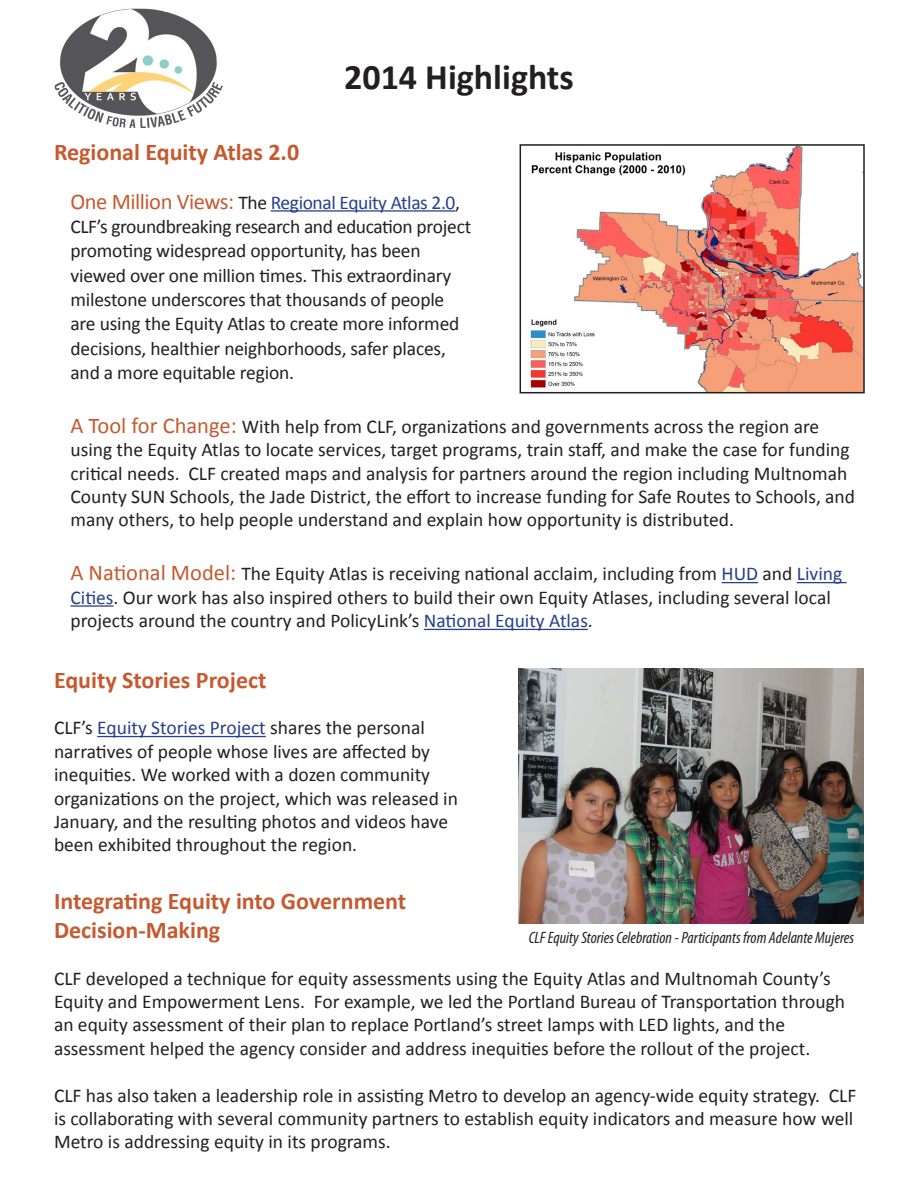
<style>
.page{position:relative;width:918px;height:1188px;background:#fff}
.page>*{position:absolute;margin:0;border:0;box-sizing:border-box;transform-origin:0 0}
.t1{font:700 36px "Calibri";color:#231f20}
.t2{font:700 24px/28.8px "Calibri";color:#c65930}
.t3{font:19.5px/23.4px "Calibri";color:#231f20}
.t4{font:italic condensed 16.5px "Myriad Pro";color:#231f20}
.s1{font-size:22.5px;color:#c65930}
.s2{color:#253f8e}
</style>
<div class="page">
<hr style="left:271px;top:210px;width:184px;height:2px;background:#253f8e">
<hr style="left:722px;top:582px;width:36px;height:1px;background:#253f8e">
<hr style="left:797px;top:582px;width:50px;height:1px;background:#253f8e">
<hr style="left:70px;top:605px;width:44px;height:2px;background:#253f8e">
<hr style="left:424px;top:629px;width:164px;height:1px;background:#253f8e">
<hr style="left:97px;top:736px;width:169px;height:1px;background:#253f8e">
<img style="left:519px;top:669px;width:345px;height:255px">
<img style="left:530px;top:147px;width:332px;height:243px">
<div style="left:520px;top:144px;width:345px;height:249px;border:2px solid #231f20"></div>
<img style="left:54px;top:9px;width:168px;height:119px">
<p class="t1" style="left:344px;top:54px;width:231px">2014 Highlights</p>
<p class="t2" style="left:54px;top:138px;width:247px">Regional Equity Atlas 2.0</p>
<p class="t3" style="left:70px;top:190px;width:402px;line-height:24.3px"><span class="s1">One Million Views:</span> The <span class="s2">Regional Equity Atlas 2.0</span>, CLF’s groundbreaking research and education project promoting widespread opportunity, has been viewed over one million times. This extraordinary milestone underscores that thousands of people are using the Equity Atlas to create more informed decisions, healthier neighborhoods, safer places, and a more equitable region.</p>
<p class="t3" style="left:70px;top:415px;width:786px"><span class="s1">A Tool for Change:</span> With help from CLF, organizations and governments across the region are using the Equity Atlas to locate services, target programs, train staff, and make the case for funding critical needs. CLF created maps and analysis for partners around the region including Multnomah County SUN Schools, the Jade District, the effort to increase funding for Safe Routes to Schools, and many others, to help people understand and explain how opportunity is distributed.</p>
<p class="t3" style="left:70px;top:562px;width:773px"><span class="s1">A National Model:</span> The Equity Atlas is receiving national acclaim, including from <span class="s2">HUD</span> and <span class="s2">Living<br>Cities</span>. Our work has also inspired others to build their own Equity Atlases, including several local projects around the country and PolicyLink’s <span class="s2">National Equity Atlas</span>.</p>
<p class="t2" style="left:54px;top:665px;width:214px">Equity Stories Project</p>
<p class="t3" style="left:54px;top:716px;width:406px">CLF’s <span class="s2">Equity Stories Project</span> shares the personal narratives of people whose lives are affected by inequities. We worked with a dozen community organizations on the project, which was released in January, and the resulting photos and videos have been exhibited throughout the region.</p>
<p class="t2" style="left:54px;top:887px;width:354px">Integrating Equity into Government<br>Decision-Making</p>
<p class="t3" style="left:54px;top:966px;width:793px">CLF developed a technique for equity assessments using the Equity Atlas and Multnomah County’s Equity and Empowerment Lens. For example, we led the Portland Bureau of Transportation through an equity assessment of their plan to replace Portland’s street lamps with LED lights, and the assessment helped the agency consider and address inequities before the rollout of the project.</p>
<p class="t3" style="left:54px;top:1083px;width:804px">CLF has also taken a leadership role in assisting Metro to develop an agency-wide equity strategy. CLF is collaborating with several community partners to establish equity indicators and measure how well<br>Metro is addressing equity in its programs.</p>
<p class="t4" style="left:529px;top:928px;width:327px">CLF Equity Stories Celebration - Participants from Adelante Mujeres</p>
</div>
